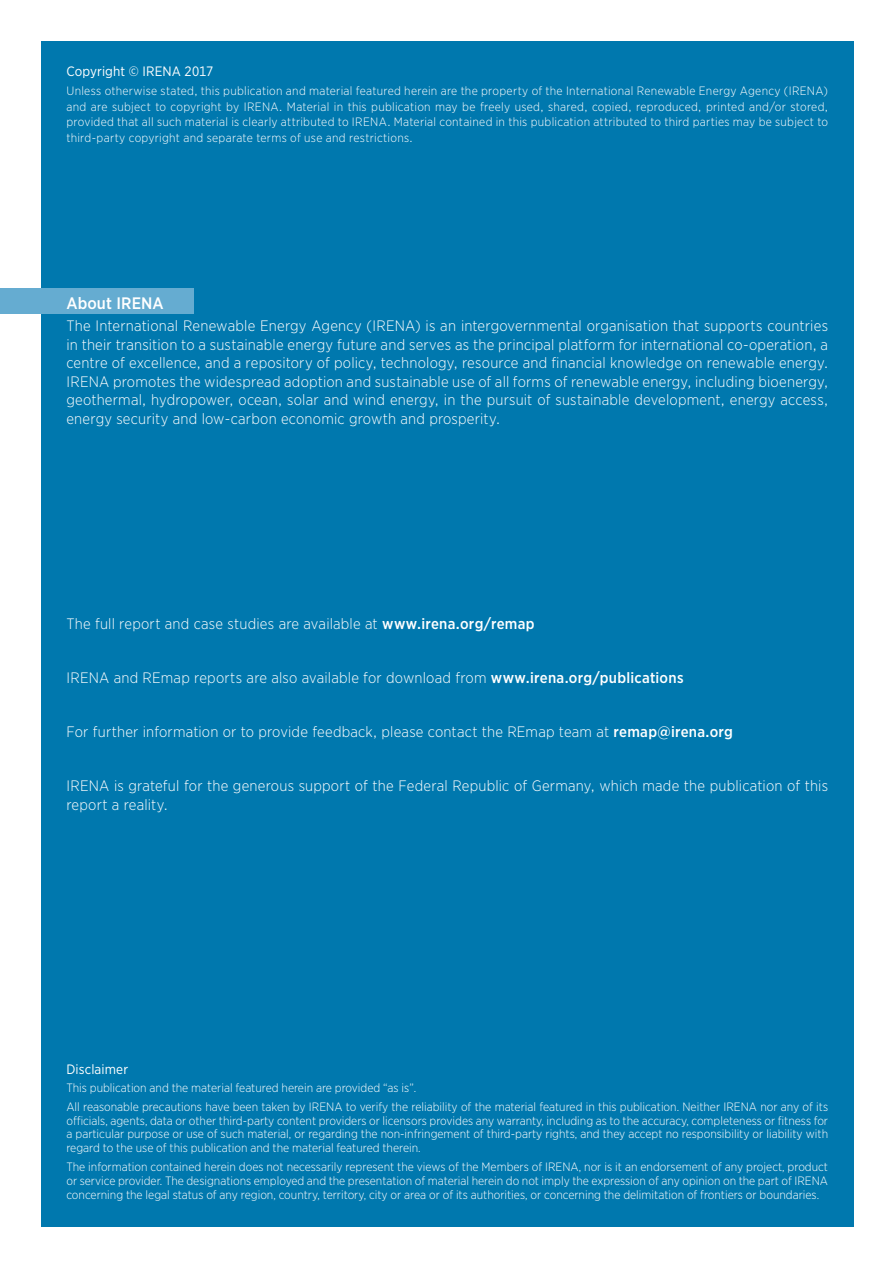
<style>
.page{position:relative;width:893px;height:1265px;background:#fff}
.page>*{position:absolute;margin:0;border:0;box-sizing:border-box;transform-origin:0 0}
.t1{font:500 16.62px "Gotham Narrow";letter-spacing:.005em;color:#fff}
.t2{font:300 15.05px/18.6px "Gotham Narrow";letter-spacing:.015em;color:#fff;text-align:justify}
.t3{font:13.65px "Gotham Narrow";letter-spacing:.005em;color:#fff}
.t4{font:300 12.08px/14px "Gotham Narrow";color:#fff;text-align:justify}
.s1{font-weight:500}
</style>
<div class="page">
<div style="left:41px;top:41px;width:813px;height:1185px;background:#0078ae"></div>
<div style="left:0;top:288px;width:193px;height:26px;background:#65acd1"></div>
<p class="t3" style="left:66px;top:62px;width:148px">Copyright © IRENA 2017</p>
<p class="t4" style="left:66px;top:83px;width:763px;line-height:15.4px">Unless otherwise stated, this publication and material featured herein are the property of the International Renewable Energy Agency (IRENA) and are subject to copyright by IRENA. Material in this publication may be freely used, shared, copied, reproduced, printed and/or stored, provided that all such material is clearly attributed to IRENA. Material contained in this publication attributed to third parties may be subject to third-party copyright and separate terms of use and restrictions.</p>
<h1 class="t1" style="left:66px;top:292px;width:99px">About IRENA</h1>
<p class="t2" style="left:66px;top:317px;width:763px">The International Renewable Energy Agency (IRENA) is an intergovernmental organisation that supports countries in their transition to a sustainable energy future and serves as the principal platform for international co-operation, a centre of excellence, and a repository of policy, technology, resource and financial knowledge on renewable energy.<br>IRENA promotes the widespread adoption and sustainable use of all forms of renewable energy, including bioenergy, geothermal, hydropower, ocean, solar and wind energy, in the pursuit of sustainable development, energy access, energy security and low-carbon economic growth and prosperity.</p>
<p class="t2" style="left:66px;top:614px;width:470px">The full report and case studies are available at <span class="s1">www.irena.org/remap</span></p>
<p class="t2" style="left:66px;top:668px;width:619px">IRENA and REmap reports are also available for download from <span class="s1">www.irena.org/publications</span></p>
<p class="t2" style="left:66px;top:722px;width:668px">For further information or to provide feedback, please contact the REmap team at <span class="s1">remap@irena.org</span></p>
<p class="t2" style="left:66px;top:776px;width:763px">IRENA is grateful for the generous support of the Federal Republic of Germany, which made the publication of this report a reality.</p>
<p class="t3" style="left:66px;top:1061px;width:63px">Disclaimer</p>
<p class="t4" style="left:66px;top:1079px;width:763px;line-height:18.2px">This publication and the material featured herein are provided “as is”.<br>All reasonable precautions have been taken by IRENA to verify the reliability of the material featured in this publication. Neither IRENA nor any of its</p>
<p class="t4" style="left:66px;top:1113px;width:763px">officials, agents, data or other third-party content providers or licensors provides any warranty, including as to the accuracy, completeness or fitness for a particular purpose or use of such material, or regarding the non-infringement of third-party rights, and they accept no responsibility or liability with regard to the use of this publication and the material featured therein.</p>
<p class="t4" style="left:66px;top:1159px;width:763px">The information contained herein does not necessarily represent the views of the Members of IRENA, nor is it an endorsement of any project, product or service provider. The designations employed and the presentation of material herein do not imply the expression of any opinion on the part of IRENA concerning the legal status of any region, country, territory, city or area or of its authorities, or concerning the delimitation of frontiers or boundaries.</p>
</div>
